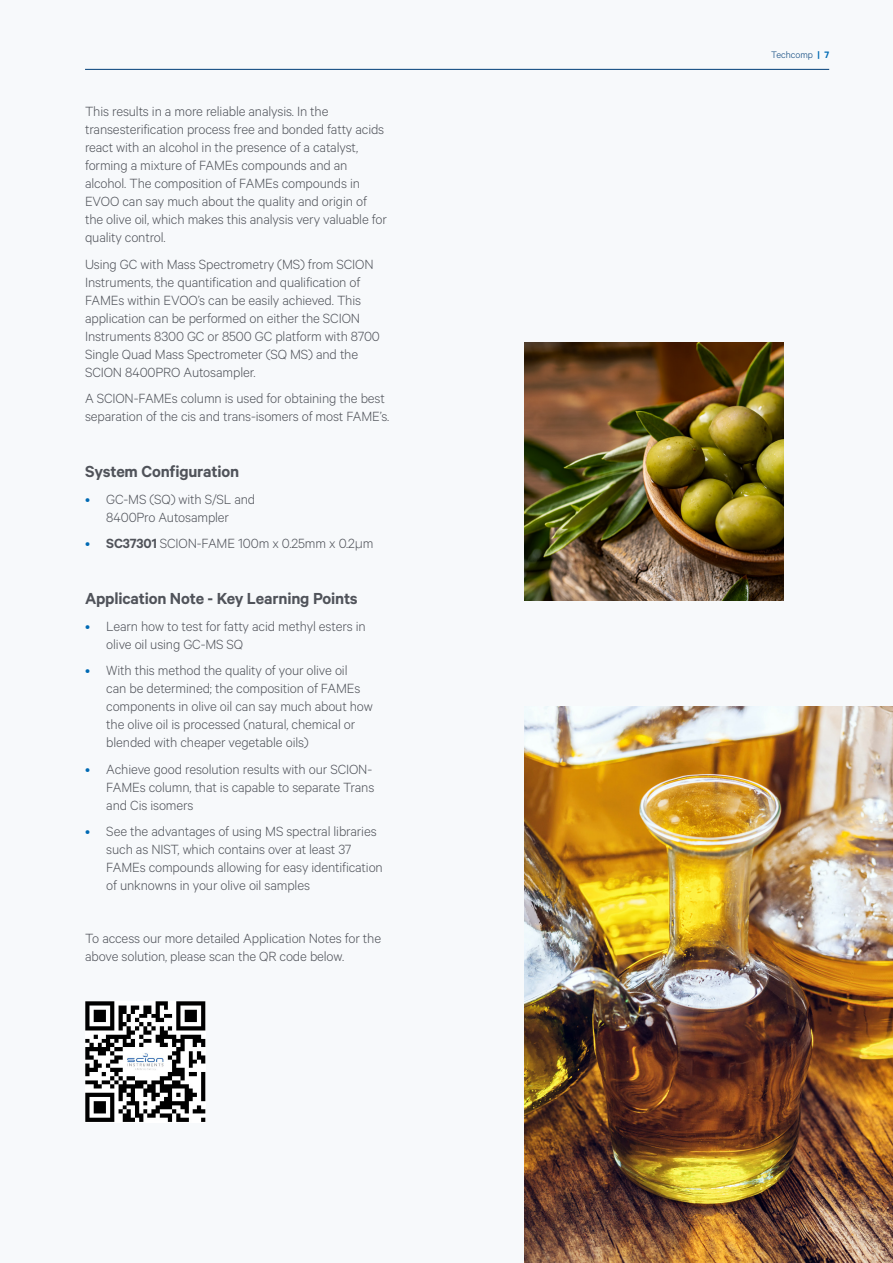
<style>
.page{position:relative;width:893px;height:1263px;background:#f7f9fb}
.page>*{position:absolute;margin:0;border:0;box-sizing:border-box;transform-origin:0 0}
.Heading_3{font:600 18px "Calibre";letter-spacing:-.01em;color:#50535a}
.Body_Copy{font:300 15px/18px "Calibre";letter-spacing:-.01em;color:#50535a}
.t1{font:300 10.5px "Calibre";color:#003e78}
.s1{color:#006ab4}
.s2{font-weight:600}
.s3{font-family:"Segoe UI";font-size:13.5px}
.s4{font-weight:600;color:#006ab4}
</style>
<div class="page">
<img style="left:525px;top:343px;width:258px;height:258px">
<img style="left:525px;top:706px;width:368px;height:557px">
<img style="left:85px;top:1001px;width:121px;height:121px">
<hr style="left:85px;top:69px;width:744px;height:1px;background:#003e78">
<p class="Body_Copy" style="left:85px;top:102px;width:303px">This results in a more reliable analysis. In the transesterification process free and bonded fatty acids react with an alcohol in the presence of a catalyst, forming a mixture of FAMEs compounds and an alcohol. The composition of FAMEs compounds in EVOO can say much about the quality and origin of the olive oil, which makes this analysis very valuable for quality control.</p>
<p class="Body_Copy" style="left:85px;top:254px;width:296px">Using GC with Mass Spectrometry (MS) from SCION Instruments, the quantification and qualification of FAMEs within EVOO’s can be easily achieved. This application can be performed on either the SCION Instruments 8300 GC or 8500 GC platform with 8700<br>Single Quad Mass Spectrometer (SQ MS) and the SCION 8400PRO Autosampler.</p>
<p class="Body_Copy" style="left:85px;top:389px;width:306px">A SCION-FAMEs column is used for obtaining the best separation of the cis and trans-isomers of most FAME’s.</p>
<p class="Heading_3" style="left:85px;top:461px;width:156px">System Configuration</p>
<p class="Body_Copy" style="left:85px;top:489px;width:172px;text-align:center"><span class="s1">•</span> GC-MS (SQ) with S/SL and<br>8400Pro Autosampler</p>
<p class="Body_Copy" style="left:85px;top:534px;width:290px"><span class="s1">•</span> <span class="s2">SC37301</span> SCION-FAME 100m x 0.25mm x 0.2<span class="s3">µ</span>m</p>
<p class="Heading_3" style="left:85px;top:588px;width:274px">Application Note - Key Learning Points</p>
<p class="Body_Copy" style="left:106px;top:616px;width:261px;text-indent:-21px"><span class="s1">•</span> Learn how to test for fatty acid methyl esters in olive oil using GC-MS SQ</p>
<p class="Body_Copy" style="left:106px;top:661px;width:268px;text-indent:-21px"><span class="s1">•</span> With this method the quality of your olive oil<br>can be determined; the composition of FAMEs components in olive oil can say much about how the olive oil is processed (natural, chemical or blended with cheaper vegetable oils)</p>
<p class="Body_Copy" style="left:106px;top:759px;width:270px;text-indent:-21px"><span class="s1">•</span> Achieve good resolution results with our SCION-<br>FAMEs column, that is capable to separate Trans and Cis isomers</p>
<p class="Body_Copy" style="left:106px;top:822px;width:278px;text-indent:-21px"><span class="s1">•</span> See the advantages of using MS spectral libraries such as NIST, which contains over at least 37<br>FAMEs compounds allowing for easy identification of unknowns in your olive oil samples</p>
<p class="Body_Copy" style="left:85px;top:929px;width:298px">To access our more detailed Application Notes for the above solution, please scan the QR code below.</p>
<p class="t1" style="left:771px;top:48px;width:59px">Techcomp <span class="s4">| 7</span></p>
</div>
